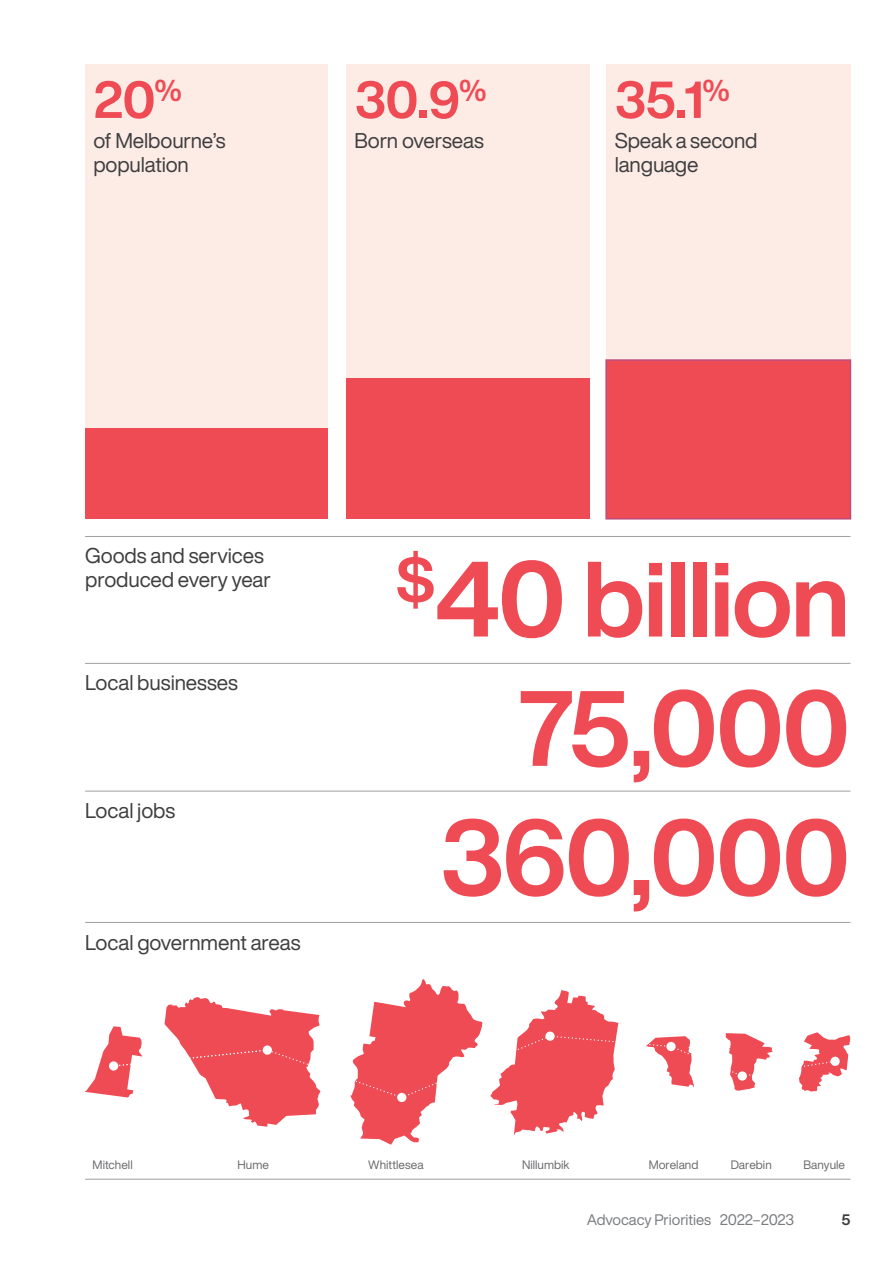
<style>
.page{position:relative;width:893px;height:1263px;background:#fff}
.page>*{position:absolute;margin:0;border:0;box-sizing:border-box;transform-origin:0 0}
.Body{font:700 105px "Helvetica Now Display";letter-spacing:-.025em;color:#ef4b55}
.Body-2{font:700 51px "Helvetica Now Display";color:#ef4b55}
.Body-3{font:21px/24px "Helvetica Now Display";letter-spacing:-.005em;color:#3e3e3f}
.t1{font:15px "Helvetica Now Display";letter-spacing:-.01em;color:#7a7c7f}
.t2{font:700 15px "Helvetica Now Display";color:#3e3e3f}
.Body-4{font:12px "Helvetica Now Display";color:#69696c}
</style>
<div class="page">
<div style="left:85px;top:65px;width:242px;height:454px;background:#fdebe6"></div>
<div style="left:346px;top:65px;width:244px;height:454px;background:#fdebe6"></div>
<div style="left:606px;top:65px;width:244px;height:454px;background:#fdebe6"></div>
<div style="left:346px;top:378px;width:244px;height:141px;background:#ef4b55"></div>
<div style="left:605px;top:359px;width:246px;height:160px;background:#ef4b55;border:2px solid #bc4c7d"></div>
<div style="left:85px;top:428px;width:242px;height:91px;background:#ef4b55"></div>
<hr style="left:85px;top:536px;width:765px;height:1px;background:#9d9fa2">
<hr style="left:85px;top:663px;width:765px;height:1px;background:#9d9fa2">
<hr style="left:85px;top:791px;width:765px;height:1px;background:#9d9fa2">
<hr style="left:85px;top:922px;width:765px;height:1px;background:#9d9fa2">
<hr style="left:85px;top:1179px;width:765px;height:1px;background:#9d9fa2">
<svg style="left:85px;top:979px;width:765px;height:166px"></svg>
<p class="Body-2" style="left:93px;top:64px;width:90px">20<sup>%</sup></p>
<p class="Body-3" style="left:93px;top:128px;width:134px">of Melbourne’s population</p>
<p class="Body-2" style="left:355px;top:64px;width:133px">30.9<sup>%</sup></p>
<p class="Body-3" style="left:355px;top:128px;width:131px">Born overseas</p>
<p class="Body-2" style="left:615px;top:64px;width:116px">35.1<sup>%</sup></p>
<p class="Body-3" style="left:615px;top:128px;width:144px">Speak a second language</p>
<p class="Body-3" style="left:85px;top:543px;width:187px">Goods and services produced every year</p>
<p class="Body-3" style="left:85px;top:671px;width:155px">Local businesses</p>
<p class="Body-3" style="left:85px;top:799px;width:92px">Local jobs</p>
<p class="Body-3" style="left:85px;top:930px;width:217px">Local government areas</p>
<p class="Body" style="left:396px;top:527px;width:456px"><sup>$</sup>40 billion</p>
<p class="Body" style="left:519px;top:656px;width:333px">75,000</p>
<p class="Body" style="left:440px;top:785px;width:412px">360,000</p>
<p class="Body-4" style="left:93px;top:1156px;width:42px">Mitchell</p>
<p class="Body-4" style="left:237px;top:1156px;width:33px">Hume</p>
<p class="Body-4" style="left:368px;top:1156px;width:57px">Whittlesea</p>
<p class="Body-4" style="left:522px;top:1156px;width:49px">Nillumbik</p>
<p class="Body-4" style="left:649px;top:1156px;width:51px">Moreland</p>
<p class="Body-4" style="left:731px;top:1156px;width:43px">Darebin</p>
<p class="Body-4" style="left:804px;top:1156px;width:43px">Banyule</p>
<p class="t1" style="left:587px;top:1209px;width:209px">Advocacy Priorities 2022–2023</p>
<p class="t2" style="left:841px;top:1209px;width:11px">5</p>
</div>
